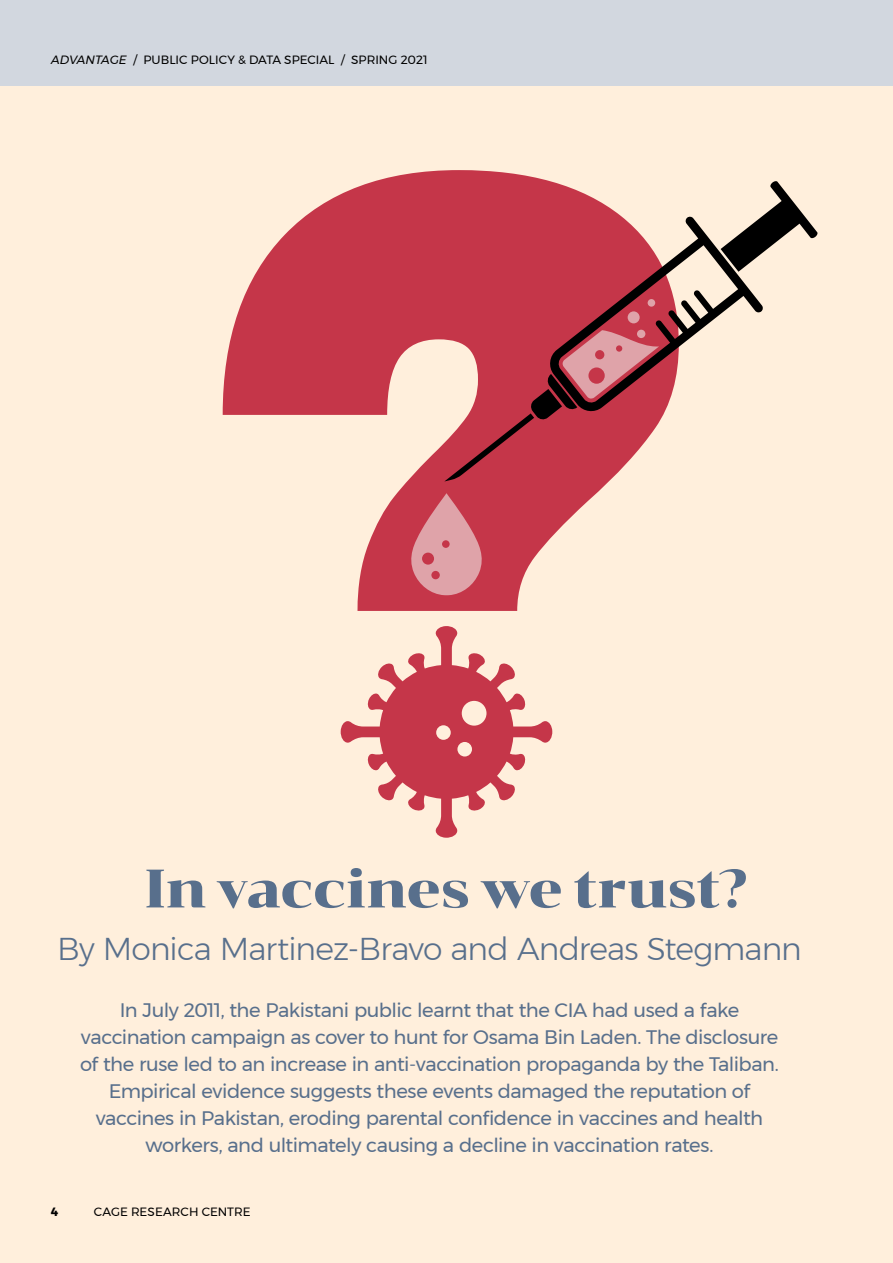
<style>
.page{position:relative;width:893px;height:1263px;background:#fff}
.page>*{position:absolute;margin:0;border:0;box-sizing:border-box;transform-origin:0 0}
.t1{font:54px "Chonburi";letter-spacing:-.015em;color:#586f8c}
.t2{font:300 31.5px "Montserrat";letter-spacing:-.03em;color:#586f8c}
.t3{font:19.5px "Montserrat";letter-spacing:-.025em;color:#586f8c}
.t4{font:12px "Montserrat";color:#000}
.t5{font:700 12px "Montserrat";color:#000}
.s1{font-style:italic}
</style>
<div class="page">
<div style="left:0;top:85px;width:893px;height:1178px;background:#ffefdc"></div>
<svg style="left:223px;top:170px;width:386px;height:441px"></svg>
<svg style="left:340px;top:626px;width:213px;height:212px"></svg>
<div style="left:462px;top:701px;width:24px;height:25px;background:#ffefdc;border-radius:50%"></div>
<div style="left:436px;top:725px;width:15px;height:15px;background:#ffefdc;border-radius:50%"></div>
<div style="left:457px;top:742px;width:15px;height:14px;background:#ffefdc;border-radius:50%"></div>
<svg style="left:444px;top:181px;width:374px;height:300px"></svg>
<div style="left:628px;top:311px;width:12px;height:12px;background:#dfa3a9;border-radius:50%"></div>
<div style="left:637px;top:330px;width:8px;height:8px;background:#dfa3a9;border-radius:50%"></div>
<div style="left:648px;top:299px;width:7px;height:8px;background:#dfa3a9;border-radius:50%"></div>
<svg style="left:407px;top:493px;width:79px;height:102px"></svg>
<div style="left:0;top:0;width:893px;height:85px;background:#d2d7df"></div>
<p class="t4" style="left:51px;top:50px;width:378px"><span class="s1">ADVANTAGE</span> / public policy &amp; data special / Spring 2021</p>
<h1 class="t1" style="left:145px;top:849px;width:605px">In vaccines we trust?</h1>
<h2 class="t2" style="left:57px;top:925px;width:746px">By Monica Martinez-Bravo and Andreas Stegmann</h2>
<p class="t3" style="left:120px;top:995px;width:447px">I n July 2011, the Pakistani public learnt that the CIA</p>
<p class="t3" style="left:592px;top:995px;width:149px">had used a fake</p>
<p class="t3" style="left:81px;top:1022px;width:699px">vaccination campaign as cover to hunt for Osama Bin Laden. The disclosure</p>
<p class="t3" style="left:80px;top:1049px;width:700px">of the ruse led to an increase in anti-vaccination propaganda by the Taliban.</p>
<p class="t3" style="left:109px;top:1076px;width:643px">Empirical evidence suggests these events damaged the reputation of</p>
<p class="t3" style="left:96px;top:1103px;width:669px">vaccines in Pakistan, eroding parental confidence in vaccines and health</p>
<p class="t3" style="left:146px;top:1130px;width:569px">workers, and ultimately causing a decline in vaccination rates.</p>
<p class="t5" style="left:51px;top:1202px;width:9px">4</p>
<p class="t4" style="left:94px;top:1203px;width:158px">cage research centre</p>
</div>
